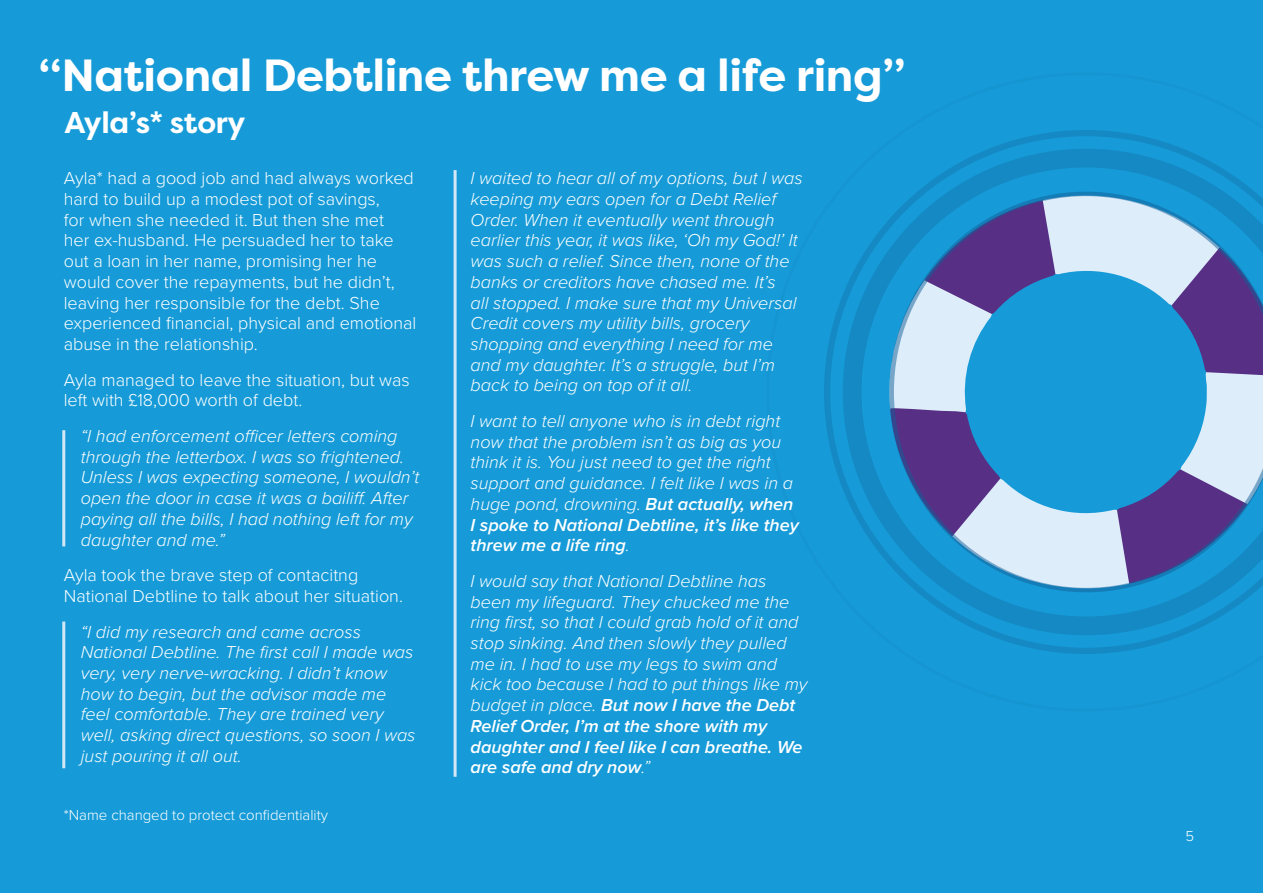
<style>
.page{position:relative;width:1263px;height:893px;background:#169bd8}
.page>*{position:absolute;margin:0;border:0;box-sizing:border-box;transform-origin:0 0}
._28_Chevin_Medium_Light_Blue{font:700 45px "Filson Pro";letter-spacing:-.01em;color:#fff}
._28_Chevin_Medium_Light_Blue-2{font:700 30px "Filson Pro";letter-spacing:-.01em;color:#fff}
.t1{font:italic 300 18px/20.7px "Proxima Nova";color:#fff}
.t2{font:300 18px/20.7px "Proxima Nova";color:#fff}
.t3{font:300 15px "Proxima Nova";color:#fff}
.s1{font-weight:600}
</style>
<div class="page">
<hr style="left:62px;top:430px;width:3px;height:116px;background:#d4e7f6">
<hr style="left:62px;top:621px;width:3px;height:147px;background:#d4e7f6">
<hr style="left:454px;top:170px;width:3px;height:607px;background:#d4e7f6">
<svg style="left:824px;top:130px;width:359px;height:524px"></svg>
<svg style="left:843px;top:149px;width:404px;height:486px"></svg>
<svg style="left:886px;top:186px;width:368px;height:412px"></svg>
<svg style="left:889px;top:192px;width:374px;height:400px"></svg>
<p class="_28_Chevin_Medium_Light_Blue" style="left:39px;top:47px;width:868px">“National Debtline threw me a life ring”</p>
<p class="_28_Chevin_Medium_Light_Blue-2" style="left:64px;top:104px;width:182px">Ayla’s* story</p>
<p class="t2" style="left:64px;top:167px;width:354px">Ayla* had a good job and had always worked hard to build up a modest pot of savings,<br>for when she needed it. But then she met<br>her ex-husband. He persuaded her to take out a loan in her name, promising her he would cover the repayments, but he didn’t, leaving her responsible for the debt. She experienced financial, physical and emotional abuse in the relationship.</p>
<p class="t2" style="left:64px;top:368px;width:348px">Ayla managed to leave the situation, but was left with £18,000 worth of debt.</p>
<p class="t1" style="left:81px;top:425px;width:340px">“I had enforcement officer letters coming through the letterbox. I was so frightened.<br>Unless I was expecting someone, I wouldn’t open the door in case it was a bailiff. After paying all the bills, I had nothing left for my daughter and me.”</p>
<p class="t2" style="left:64px;top:564px;width:341px">Ayla took the brave step of contacitng<br>National Debtline to talk about her situation.</p>
<p class="t1" style="left:81px;top:620px;width:336px">“I did my research and came across National Debtline. The first call I made was very, very nerve-wracking. I didn’t know how to begin, but the advisor made me feel comfortable. They are trained very well, asking direct questions, so soon I was just pouring it all out.</p>
<p class="t3" style="left:64px;top:804px;width:266px">*Name changed to protect confidentiality</p>
<p class="t1" style="left:471px;top:167px;width:334px">I waited to hear all of my options, but I was keeping my ears open for a Debt Relief Order. When it eventually went through earlier this year, it was like, ‘Oh my God!’ It was such a relief. Since then, none of the banks or creditors have chased me. It’s<br>all stopped. I make sure that my Universal Credit covers my utility bills, grocery shopping and everything I need for me and my daughter. It’s a struggle, but I’m back to being on top of it all.</p>
<p class="t1" style="left:471px;top:410px;width:330px">I want to tell anyone who is in debt right now that the problem isn’t as big as you think it is. You just need to get the right support and guidance. I felt like I was in a huge pond, drowning. <span class="s1">But actually, when I spoke to National Debtline, it’s like they threw me a life ring</span>.</p>
<p class="t1" style="left:471px;top:570px;width:338px">I would say that National Debtline has been my lifeguard. They chucked me the ring first, so that I could grab hold of it and stop sinking. And then slowly they pulled me in. I had to use my legs to swim and kick too because I had to put things like my budget in place. <span class="s1">But now I have the Debt Relief Order, I’m at the shore with my daughter and I feel like I can breathe. We are safe and dry now</span>.”</p>
<p class="t3" style="left:1185px;top:825px;width:10px">5</p>
</div>
